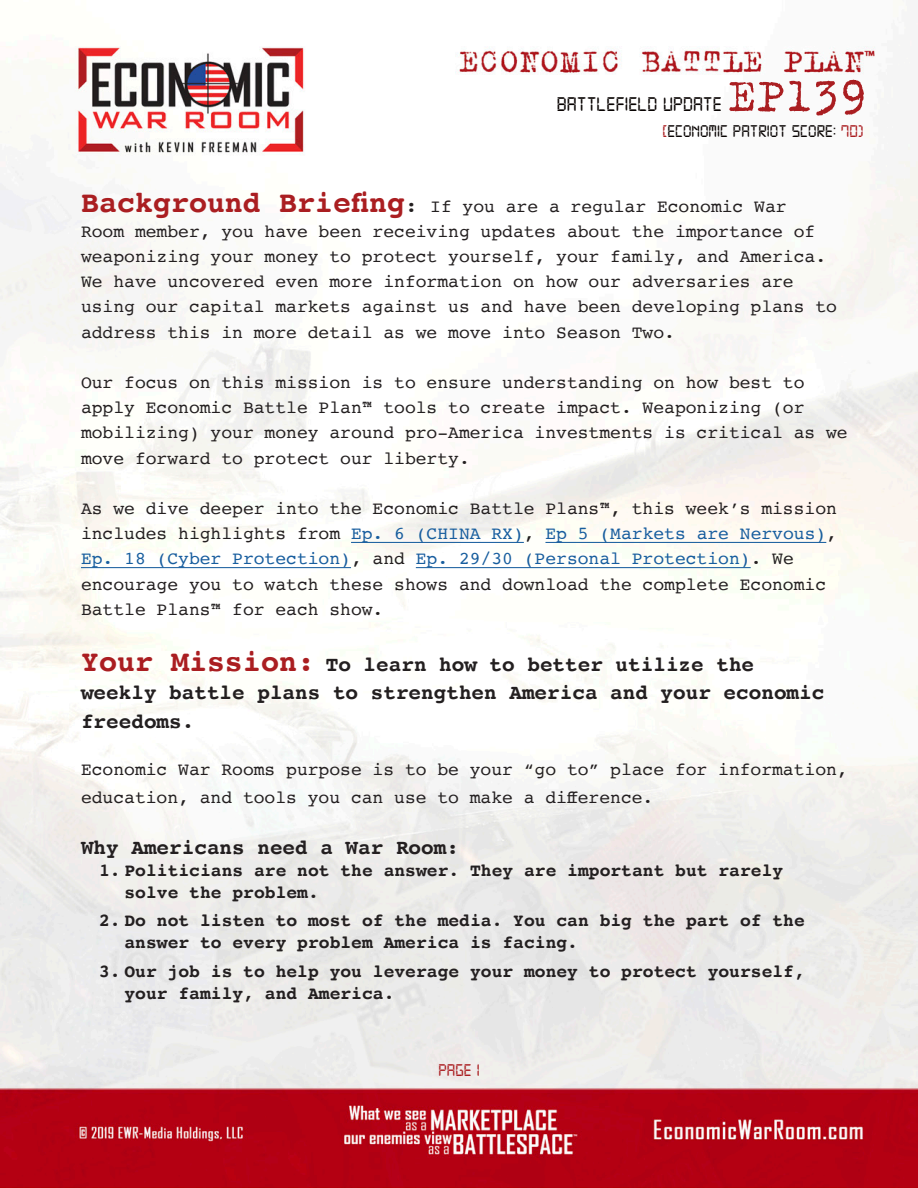
<style>
.page{position:relative;width:918px;height:1188px;background:#fff}
.page>*{position:absolute;margin:0;border:0;box-sizing:border-box;transform-origin:0 0}
.t1{font:51px "Trixie";color:#aa1e21}
.Main_Body{font:700 21px/28.2px "Courier";color:#231f20}
.t2{font:21px "Digital 7";color:#080302}
.Main_Body-2{font:18px/25.2px "Courier";color:#231f20}
.Main_Body-3{font:700 18px/22.2px "Courier";color:#231f20}
.t3{font:18px "Digital 7";color:#080302}
.t4{font:18px "Digital 7";color:#aa1e21}
.s1{color:#aa1e21}
.s2{font-weight:700;font-size:30px;color:#aa1e21}
.s3{font-size:21px}
.s4{color:#175d9e}
.s5{font-size:30px;color:#aa1e21}
</style>
<div class="page">
<img style="left:0;top:35px;width:918px;height:1153px">
<hr style="left:351px;top:542px;width:173px;height:1px;background:#175d9e">
<hr style="left:545px;top:542px;width:281px;height:1px;background:#175d9e">
<hr style="left:81px;top:567px;width:270px;height:1px;background:#175d9e">
<hr style="left:416px;top:567px;width:335px;height:1px;background:#175d9e">
<h1 class="t1" style="left:728px;top:62px;width:142px">EP139</h1>
<p class="t3" style="left:662px;top:123px;width:203px"><span class="s1">[</span>ECONOMIC PATRIOT SCORE: <span class="s1">70)</span></p>
<p class="t2" style="left:557px;top:95px;width:167px">BATTLEFIELD UPDATE</p>
<p class="Main_Body-2" style="left:81px;top:193px;width:757px"><span class="s2">Background Briefing</span><span class="s3">:</span> If you are a regular Economic War<br>Room member, you have been receiving updates about the importance of weaponizing your money to protect yourself, your family, and America.<br>We have uncovered even more information on how our adversaries are using our capital markets against us and have been developing plans to address this in more detail as we move into Season Two.</p>
<p class="Main_Body-2" style="left:81px;top:369px;width:768px">Our focus on this mission is to ensure understanding on how best to apply Economic Battle Plan™ tools to create impact. Weaponizing (or mobilizing) your money around pro-America investments is critical as we move forward to protect our liberty.</p>
<p class="Main_Body-2" style="left:81px;top:495px;width:758px">As we dive deeper into the Economic Battle Plans™, this week’s mission includes highlights from <span class="s4">Ep. 6 (CHINA RX)</span>, <span class="s4">Ep 5 (Markets are Nervous)</span>, <span class="s4">Ep. 18 (Cyber Protection)</span>, and <span class="s4">Ep. 29/30 (Personal Protection)</span>. We encourage you to watch these shows and download the complete Economic Battle Plans™ for each show.</p>
<p class="Main_Body" style="left:81px;top:650px;width:745px"><span class="s5">Your Mission:</span> To learn how to better utilize the weekly battle plans to strengthen America and your economic freedoms.</p>
<p class="Main_Body-2" style="left:81px;top:755px;width:768px;line-height:28.2px">Economic War Rooms purpose is to be your “go to” place for information, education, and tools you can use to make a difference.</p>
<p class="Main_Body" style="left:81px;top:832px;width:380px">Why Americans need a War Room:</p>
<p class="Main_Body-3" style="left:124px;top:858px;width:660px;text-indent:-26px">1. Politicians are not the answer. They are important but rarely solve the problem.</p>
<p class="Main_Body-3" style="left:124px;top:909px;width:682px;text-indent:-26px">2. Do not listen to most of the media. You can big the part of the answer to every problem America is facing.</p>
<p class="Main_Body-3" style="left:124px;top:959px;width:682px;text-indent:-26px">3. Our job is to help you leverage your money to protect yourself, your family, and America.</p>
<p class="t4" style="left:438px;top:1062px;width:43px">PAGE 1</p>
</div>
